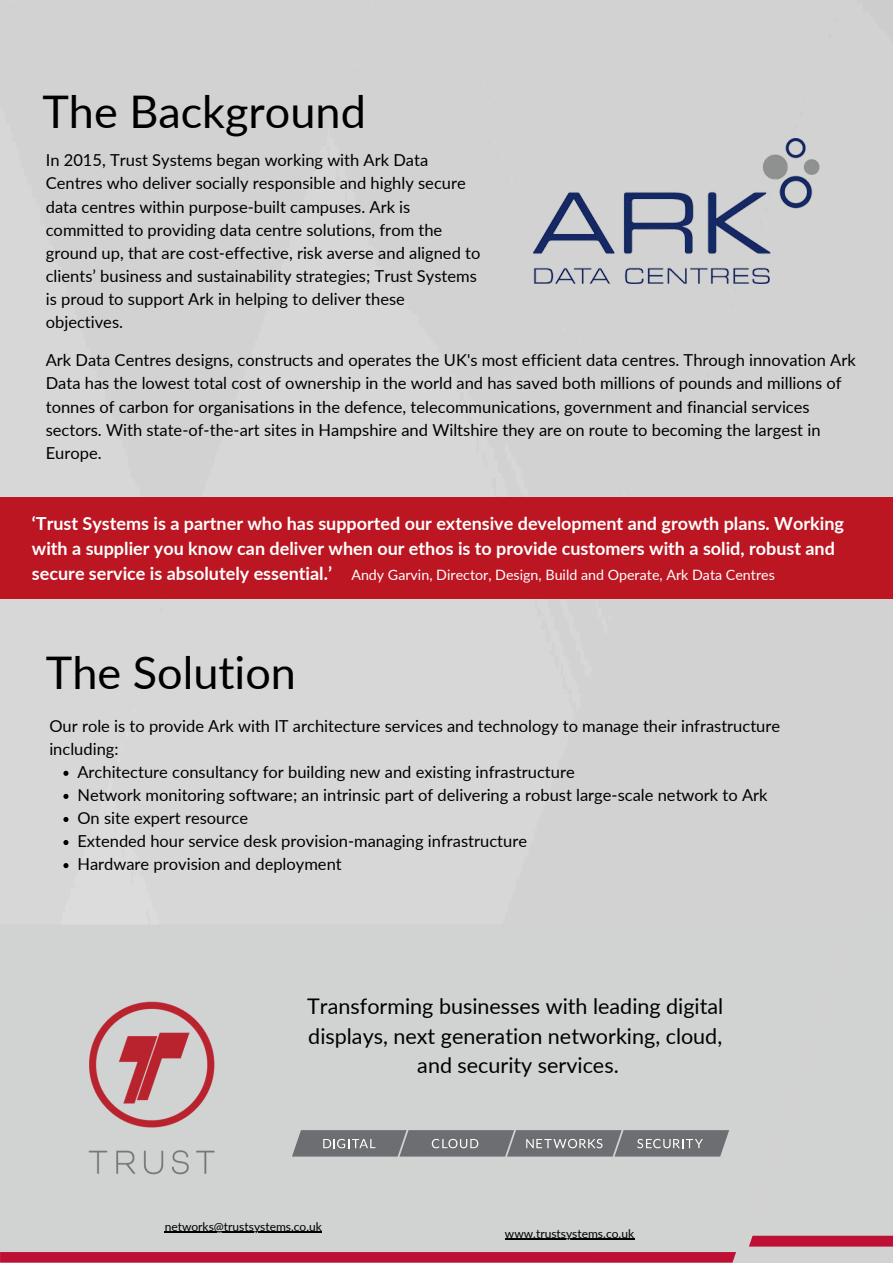
<style>
.page{position:relative;width:893px;height:1263px;background:#d2d2d2}
.page>*{position:absolute;margin:0;border:0;box-sizing:border-box;transform-origin:0 0}
.t1{font:45px "Lato";color:#000}
.t2{font:21.52px/29.8px "Lato";color:#000;text-align:center}
.t3{font:700 18px/24.8px "Lato";color:#fff}
.t4{font:16.5px/23.1px "Lato";color:#000}
.t5{font:14.25px "Lato";color:#fff}
.t6{font:12px "Lato";color:#000}
</style>
<div class="page">
<div style="left:0;top:924px;width:847px;height:339px;background:#d1d3d3"></div>
<div style="left:748px;top:908px;width:145px;height:338px;background:#d1d3d3"></div>
<svg style="left:0;top:1252px;width:736px;height:10px;background:#be1035"></svg>
<svg style="left:749px;top:1236px;width:144px;height:10px"></svg>
<img style="left:42px;top:969px;width:217px;height:257px">
<svg style="left:292px;top:1130px;width:437px;height:26px;background:#797a7d"></svg>
<img style="left:533px;top:138px;width:286px;height:145px">
<div style="left:0;top:497px;width:893px;height:102px;background:#bb1621"></div>
<hr style="left:505px;top:1239px;width:129px;height:1px;background:#000">
<hr style="left:165px;top:1232px;width:157px;height:1px;background:#000">
<svg style="left:63px;top:771px;width:5px;height:5px"></svg>
<svg style="left:63px;top:794px;width:5px;height:5px"></svg>
<svg style="left:63px;top:817px;width:5px;height:5px"></svg>
<svg style="left:63px;top:840px;width:5px;height:5px"></svg>
<svg style="left:63px;top:863px;width:5px;height:5px"></svg>
<h4 class="t1" style="left:42px;top:84px;width:325px">The Background</h4>
<p class="t4" style="left:46px;top:148px;width:436px">In 2015, Trust Systems began working with Ark Data Centres who deliver socially responsible and highly secure data centres within purpose-built campuses. Ark is committed to providing data centre solutions, from the ground up, that are cost-effective, risk averse and aligned to clients’ business and sustainability strategies; Trust Systems is proud to support Ark in helping to deliver these objectives.</p>
<p class="t4" style="left:46px;top:348px;width:811px">Ark Data Centres designs, constructs and operates the UK's most efficient data centres. Through innovation Ark Data has the lowest total cost of ownership in the world and has saved both millions of pounds and millions of tonnes of carbon for organisations in the defence, telecommunications, government and financial services sectors. With state-of-the-art sites in Hampshire and Wiltshire they are on route to becoming the largest in Europe.</p>
<p class="t3" style="left:32px;top:511px;width:813px">‘Trust Systems is a partner who has supported our extensive development and growth plans. Working with a supplier you know can deliver when our ethos is to provide customers with a solid, robust and secure service is absolutely essential.’</p>
<p class="t5" style="left:351px;top:566px;width:425px">Andy Garvin, Director, Design, Build and Operate, Ark Data Centres</p>
<p class="t1" style="left:46px;top:645px;width:252px">The Solution</p>
<h3 class="t4" style="left:49px;top:714px;width:732px">Our role is to provide Ark with IT architecture services and technology to manage their infrastructure including:</h3>
<h5 class="t4" style="left:77px;top:760px;width:499px">Architecture consultancy for building new and existing infrastructure</h5>
<h1 class="t4" style="left:77px;top:783px;width:691px">Network monitoring software; an intrinsic part of delivering a robust large-scale network to Ark</h1>
<h4 class="t4" style="left:77px;top:806px;width:172px">On site expert resource</h4>
<p class="t4" style="left:77px;top:829px;width:451px">Extended hour service desk provision-managing infrastructure</p>
<p class="t4" style="left:77px;top:852px;width:266px">Hardware provision and deployment</p>
<h1 class="t2" style="left:307px;top:990px;width:417px">Transforming businesses with leading digital displays, next generation networking, cloud, and security services.</h1>
<h4 class="t6" style="left:165px;top:1219px;width:159px">networks@trustsystems.co.uk</h4>
<p class="t6" style="left:505px;top:1226px;width:131px">www.trustsystems.co.uk</p>
</div>
